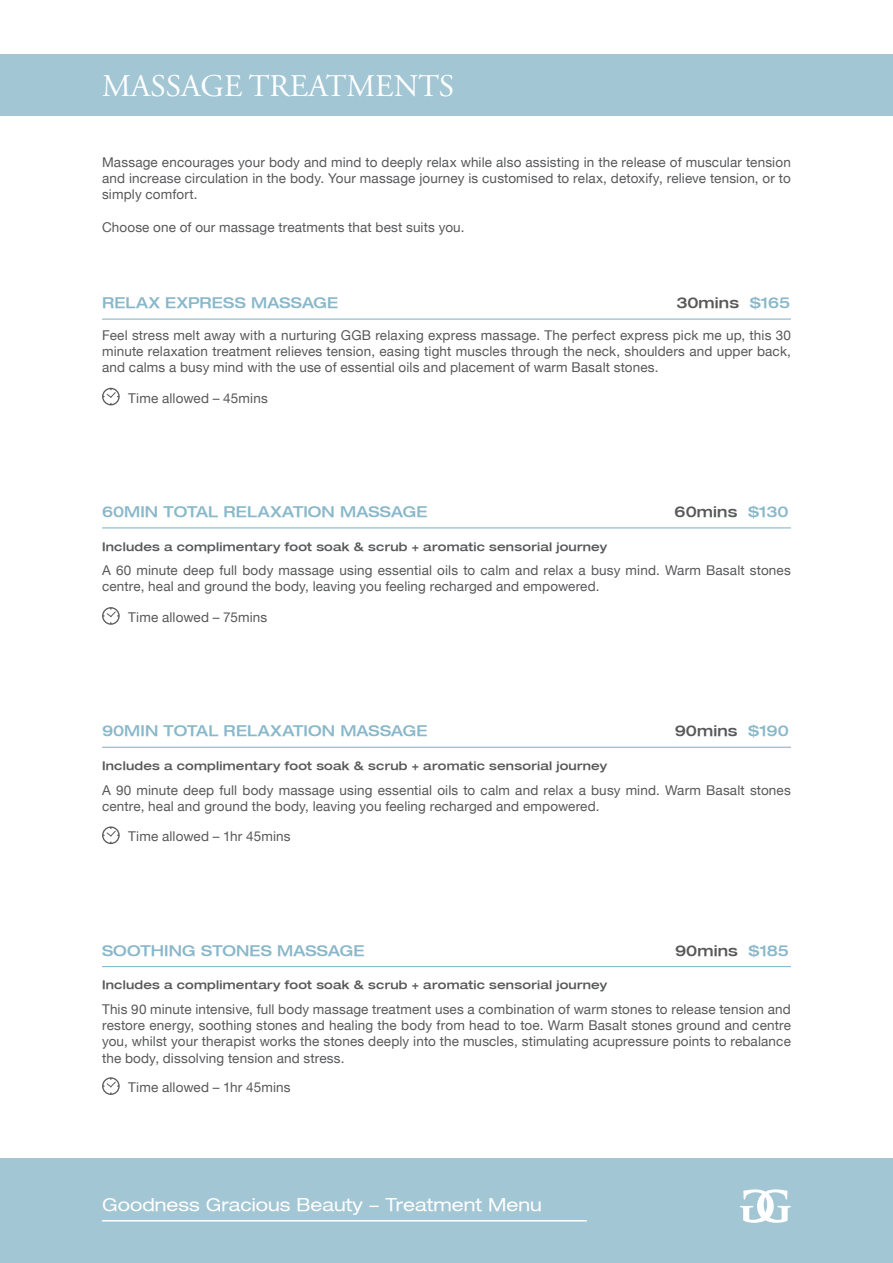
<style>
.page{position:relative;width:893px;height:1263px;background:#fff}
.page>*{position:absolute;margin:0;border:0;box-sizing:border-box;transform-origin:0 0}
.t1{font:31.5px "Adobe Garamond Pro";color:#fff}
.t2{font:expanded 18px "Helvetica Neue LT";color:#fff}
.t3{font:500 expanded 15px "Helvetica Neue LT";letter-spacing:.005em;color:#89b8ca}
.t4{font:500 expanded 15px "Helvetica Neue LT";letter-spacing:.01em;color:#57585a}
.t5{font:13.5px/16.2px "Helvetica Neue LT";letter-spacing:.01em;color:#57585a;text-align:justify}
.t6{font:500 expanded 12px "Helvetica Neue LT";letter-spacing:.02em;color:#57585a}
.s1{color:#89b8ca}
</style>
<div class="page">
<div style="left:0;top:1159px;width:893px;height:104px;background:#a2c6d4"></div>
<svg style="left:740px;top:1189px;width:51px;height:34px"></svg>
<hr style="left:102px;top:1220px;width:485px;height:1px;background:#fff">
<div style="left:0;top:54px;width:893px;height:61px;background:#a2c6d4"></div>
<hr style="left:102px;top:318px;width:689px;height:2px;background:#89b8ca">
<svg style="left:102px;top:388px;width:18px;height:17px"></svg>
<hr style="left:102px;top:527px;width:689px;height:1px;background:#89b8ca">
<svg style="left:102px;top:607px;width:18px;height:18px"></svg>
<hr style="left:102px;top:747px;width:689px;height:1px;background:#89b8ca">
<svg style="left:102px;top:826px;width:18px;height:18px"></svg>
<hr style="left:102px;top:966px;width:689px;height:1px;background:#89b8ca">
<svg style="left:102px;top:1077px;width:18px;height:18px"></svg>
<p class="t1" style="left:102px;top:67px;width:354px">MASSAGE TREATMENTS</p>
<p class="t5" style="left:102px;top:154px;width:690px">Massage encourages your body and mind to deeply relax while also assisting in the release of muscular tension and increase circulation in the body. Your massage journey is customised to relax, detoxify, relieve tension, or to simply comfort.</p>
<p class="t5" style="left:102px;top:219px;width:364px">Choose one of our massage treatments that best suits you.</p>
<p class="t3" style="left:102px;top:294px;width:238px">RELAX EXPRESS MASSAGE</p>
<p class="t4" style="left:676px;top:294px;width:115px">30mins <span class="s1">$165</span></p>
<p class="t5" style="left:102px;top:326px;width:690px">Feel stress melt away with a nurturing GGB relaxing express massage. The perfect express pick me up, this 30 minute relaxation treatment relieves tension, easing tight muscles through the neck, shoulders and upper back, and calms a busy mind with the use of essential oils and placement of warm Basalt stones.</p>
<p class="t5" style="left:128px;top:390px;width:141px">Time allowed – 45mins</p>
<p class="t3" style="left:102px;top:502px;width:327px">60MIN TOTAL RELAXATION MASSAGE</p>
<p class="t4" style="left:675px;top:502px;width:115px">60mins <span class="s1">$130</span></p>
<p class="t6" style="left:102px;top:539px;width:507px">Includes a complimentary foot soak &amp; scrub + aromatic sensorial journey</p>
<p class="t5" style="left:102px;top:562px;width:690px">A 60 minute deep full body massage using essential oils to calm and relax a busy mind. Warm Basalt stones centre, heal and ground the body, leaving you feeling recharged and empowered.</p>
<p class="t5" style="left:128px;top:609px;width:140px">Time allowed – 75mins</p>
<p class="t3" style="left:102px;top:722px;width:327px">90MIN TOTAL RELAXATION MASSAGE</p>
<p class="t4" style="left:675px;top:722px;width:116px">90mins <span class="s1">$190</span></p>
<p class="t6" style="left:102px;top:758px;width:507px">Includes a complimentary foot soak &amp; scrub + aromatic sensorial journey</p>
<p class="t5" style="left:102px;top:781px;width:690px">A 90 minute deep full body massage using essential oils to calm and relax a busy mind. Warm Basalt stones centre, heal and ground the body, leaving you feeling recharged and empowered.</p>
<p class="t5" style="left:128px;top:828px;width:164px">Time allowed – 1hr 45mins</p>
<p class="t3" style="left:102px;top:941px;width:264px">SOOTHING STONES MASSAGE</p>
<p class="t4" style="left:675px;top:941px;width:116px">90mins <span class="s1">$185</span></p>
<p class="t6" style="left:102px;top:977px;width:507px">Includes a complimentary foot soak &amp; scrub + aromatic sensorial journey</p>
<p class="t5" style="left:102px;top:1001px;width:690px">This 90 minute intensive, full body massage treatment uses a combination of warm stones to release tension and restore energy, soothing stones and healing the body from head to toe. Warm Basalt stones ground and centre you, whilst your therapist works the stones deeply into the muscles, stimulating acupressure points to rebalance the body, dissolving tension and stress.</p>
<p class="t5" style="left:128px;top:1079px;width:164px">Time allowed – 1hr 45mins</p>
<p class="t2" style="left:102px;top:1194px;width:441px">Goodness Gracious Beauty - Treatment Menu</p>
</div>
